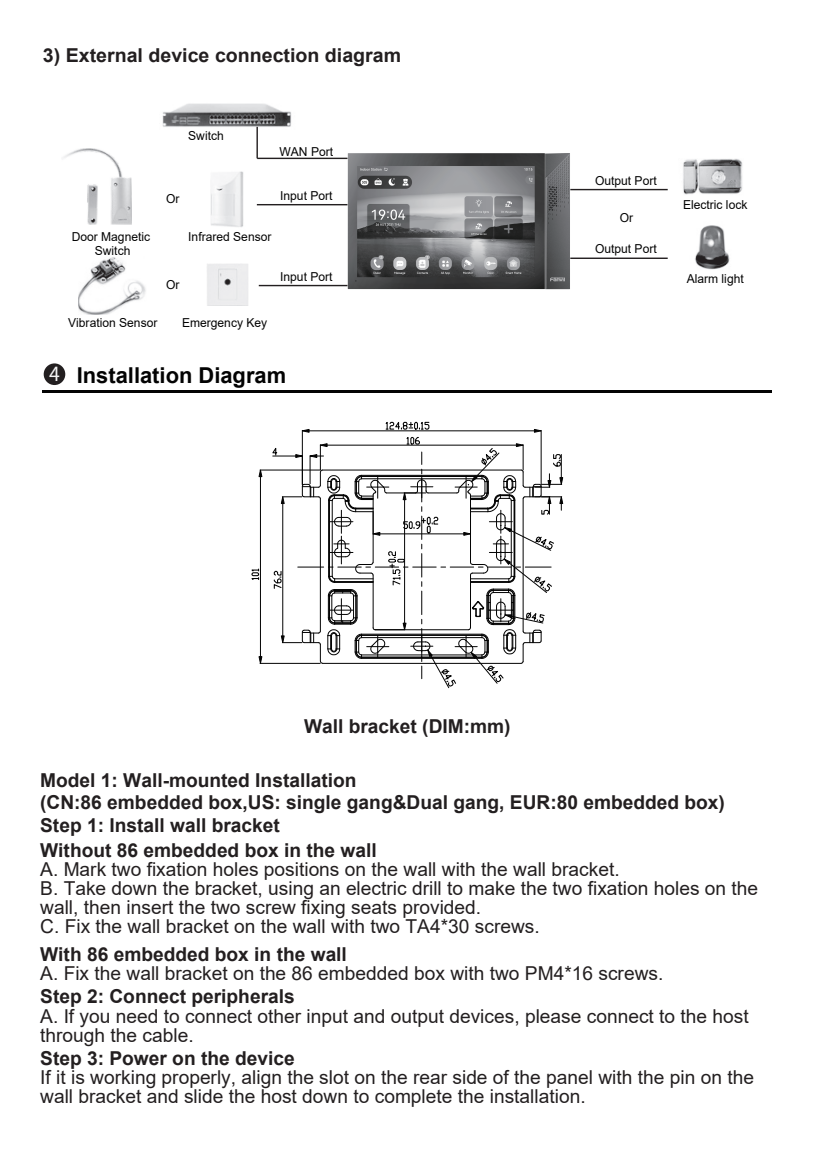
<style>
.page{position:relative;width:815px;height:1149px;background:#fff}
.page>*{position:absolute;margin:0;border:0;box-sizing:border-box;transform-origin:0 0}
.t1{font:700 22px "Arial";color:#030303}
.t2{font:19.25px/19.2px "Arial";color:#231f20}
.t3{font:700 19.25px/23px "Arial";color:#231f20}
.t4{font:12.25px/13.8px "Arial";color:#030303;text-align:center}
.s1{font-family:"Source Han Sans CN";font-weight:400;font-size:19.5px;color:#f3f3f3}
</style>
<div class="page">
<hr style="left:43px;top:390px;width:729px;height:2px;background:#030303">
<div style="left:44px;top:363px;width:21px;height:22px;background:#231f20;border-radius:50%"></div>
<hr style="left:257px;top:158px;width:110px;height:1px;background:#231f20">
<img style="left:63px;top:148px;width:68px;height:76px">
<img style="left:210px;top:171px;width:34px;height:56px">
<img style="left:79px;top:257px;width:67px;height:57px">
<div style="left:207px;top:264px;width:41px;height:41px;background:#ececee"></div>
<img style="left:695px;top:225px;width:35px;height:45px">
<img style="left:683px;top:159px;width:60px;height:36px">
<img style="left:162px;top:103px;width:130px;height:24px">
<hr style="left:257px;top:204px;width:110px;height:1px;background:#231f20">
<hr style="left:256px;top:127px;width:2px;height:31px;background:#231f20">
<hr style="left:259px;top:285px;width:110px;height:1px;background:#231f20">
<hr style="left:558px;top:257px;width:110px;height:2px;background:#231f20">
<hr style="left:558px;top:189px;width:110px;height:1px;background:#231f20">
<hr style="left:260px;top:469px;width:60px;height:1px;background:#030303">
<hr style="left:260px;top:662px;width:60px;height:1px;background:#030303">
<hr style="left:260px;top:476px;width:1px;height:180px;background:#030303">
<svg style="left:258px;top:469px;width:5px;height:8px"></svg>
<svg style="left:258px;top:655px;width:5px;height:9px"></svg>
<svg style="left:251px;top:569px;width:9px;height:12px"></svg>
<svg style="left:271px;top:421px;width:293px;height:267px"></svg>
<img style="left:345px;top:153px;width:226px;height:137px">
<p class="t3" style="left:43px;top:44px;width:360px">3) External device connection diagram</p>
<p class="t4" style="left:188px;top:129px;width:37px">Switch</p>
<p class="t4" style="left:280px;top:144px;width:55px">WAN Port</p>
<p class="t4" style="left:72px;top:230px;width:80px">Door Magnetic<br>Switch</p>
<p class="t4" style="left:166px;top:191px;width:15px">Or</p>
<p class="t4" style="left:280px;top:189px;width:54px">Input Port</p>
<p class="t4" style="left:188px;top:230px;width:85px">Infrared Sensor</p>
<p class="t4" style="left:166px;top:278px;width:15px">Or</p>
<p class="t4" style="left:280px;top:269px;width:54px">Input Port</p>
<p class="t4" style="left:68px;top:316px;width:91px">Vibration Sensor</p>
<p class="t4" style="left:182px;top:316px;width:87px">Emergency Key</p>
<p class="t1" style="left:49px;top:359px;width:239px"><span class="s1">4</span> Installation Diagram</p>
<p class="t4" style="left:595px;top:173px;width:63px">Output Port</p>
<p class="t4" style="left:620px;top:210px;width:15px">Or</p>
<p class="t4" style="left:595px;top:241px;width:63px">Output Port</p>
<p class="t4" style="left:683px;top:197px;width:66px">Electric lock</p>
<p class="t4" style="left:687px;top:272px;width:59px">Alarm light</p>
<p class="t3" style="left:304px;top:715px;width:208px">Wall bracket (DIM:mm)</p>
<p class="t3" style="left:40px;top:769px;width:686px">Model 1: Wall-mounted Installation<br>(CN:86 embedded box,US: single gang&amp;Dual gang, EUR:80 embedded box)<br>Step 1: Install wall bracket<br>Without 86 embedded box in the wall</p>
<p class="t2" style="left:40px;top:859px;width:720px">A. Mark two fixation holes positions on the wall with the wall bracket.<br>B. Take down the bracket, using an electric drill to make the two fixation holes on the wall, then insert the two screw fixing seats provided.<br>C. Fix the wall bracket on the wall with two TA4*30 screws.</p>
<p class="t3" style="left:40px;top:942px;width:308px">With 86 embedded box in the wall</p>
<p class="t2" style="left:40px;top:963px;width:625px">A. Fix the wall bracket on the 86 embedded box with two PM4*16 screws.</p>
<p class="t3" style="left:40px;top:985px;width:256px">Step 2: Connect peripherals</p>
<p class="t2" style="left:40px;top:1005px;width:710px">A. If you need to connect other input and output devices, please connect to the host through the cable.</p>
<p class="t3" style="left:40px;top:1046px;width:256px">Step 3: Power on the device</p>
<p class="t2" style="left:40px;top:1067px;width:715px">If it is working properly, align the slot on the rear side of the panel with the pin on the wall bracket and slide the host down to complete the installation.</p>
</div>
